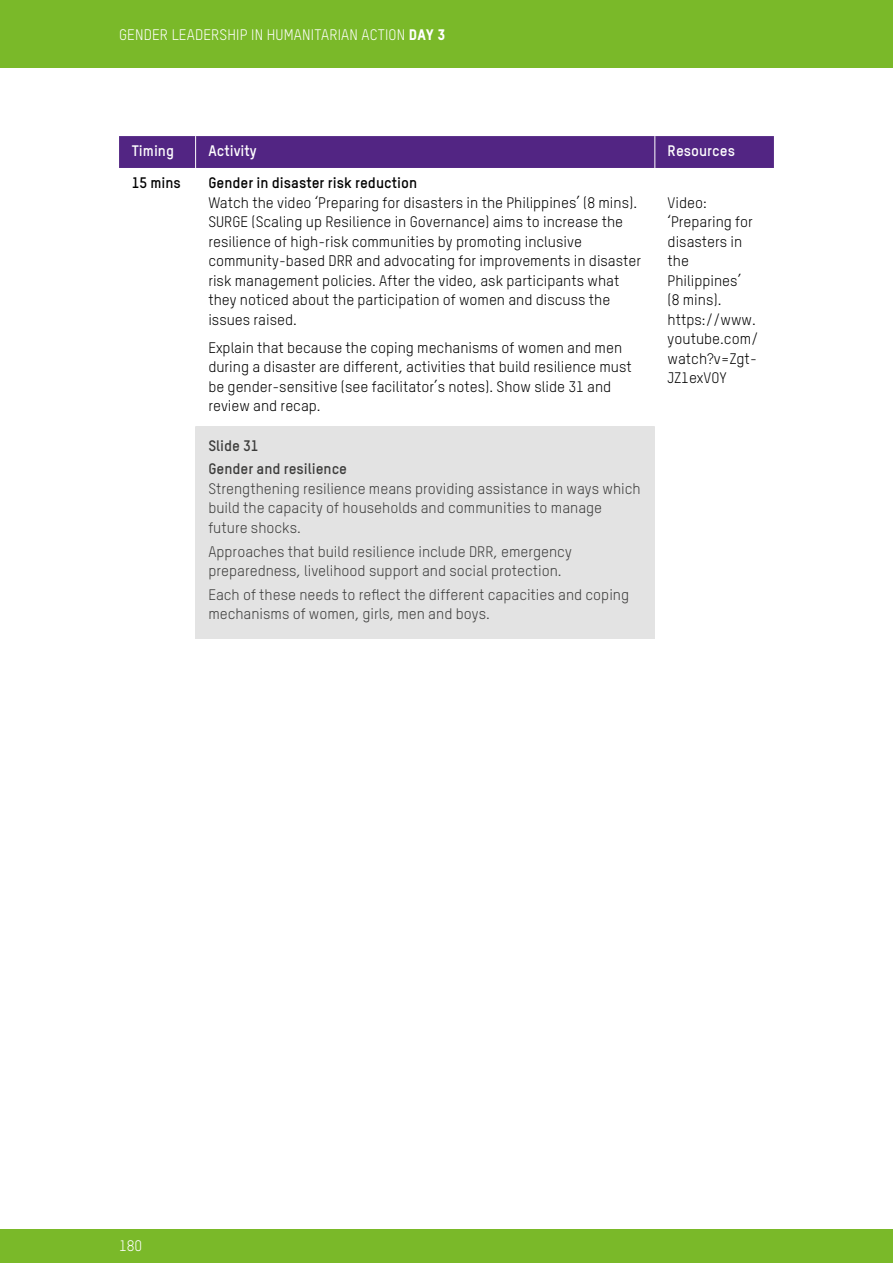
<style>
.page{position:relative;width:893px;height:1263px;background:#fff}
.page>*{position:absolute;margin:0;border:0;box-sizing:border-box;transform-origin:0 0}
.t1{font:15px/19.5px "Oxfam TSTARPRO";color:#000}
.t2{font:15px/19.5px "Oxfam TSTARPRO";color:#3c3c3b}
.t3{font:15px "Oxfam TSTARPRO";letter-spacing:.01em;color:#fff}
.t4{font:700 15px "Oxfam TSTARPRO";color:#000}
.t5{font:700 15px/23.7px "Oxfam TSTARPRO";color:#3c3c3b}
.t6{font:700 15px "Oxfam TSTARPRO";color:#fff}
.s1{font-family:"Oxfam TSTARPRO Headline"}
</style>
<div class="page">
<div style="left:0;top:1229px;width:893px;height:34px;background:#7ab929"></div>
<div style="left:0;top:0;width:893px;height:68px;background:#7ab929"></div>
<div style="left:119px;top:136px;width:655px;height:32px;background:#522583"></div>
<div style="left:196px;top:426px;width:459px;height:213px;background:#e3e3e3"></div>
<hr style="left:195px;top:136px;width:1px;height:32px;background:#fff">
<hr style="left:654px;top:136px;width:1px;height:32px;background:#fff">
<p class="t3" style="left:119px;top:26px;width:328px">GENDER LEADERSHIP IN HUMANITARIAN ACTION <span class="s1">DAY 3</span></p>
<p class="t6" style="left:132px;top:141px;width:44px">Timing</p>
<p class="t6" style="left:208px;top:141px;width:50px">Activity</p>
<p class="t6" style="left:668px;top:141px;width:69px">Resources</p>
<p class="t4" style="left:132px;top:173px;width:51px">15 mins</p>
<p class="t4" style="left:208px;top:173px;width:210px">Gender in disaster risk reduction</p>
<p class="t1" style="left:208px;top:192px;width:434px">Watch the video ‘Preparing for disasters in the Philippines’ (8 mins).<br>SURGE (Scaling up Resilience in Governance) aims to increase the resilience of high-risk communities by promoting inclusive community-based DRR and advocating for improvements in disaster risk management policies. After the video, ask participants what they noticed about the participation of women and discuss the issues raised.</p>
<p class="t1" style="left:208px;top:337px;width:425px">Explain that because the coping mechanisms of women and men during a disaster are different, activities that build resilience must be gender-sensitive (see facilitator’s notes). Show slide 31 and review and recap.</p>
<p class="t1" style="left:668px;top:192px;width:92px">Video: ‘Preparing for disasters in the<br>Philippines’<br>(8 mins). https://www. youtube.com/ watch?v=Zgt-<br>JZ1exVOY</p>
<p class="t5" style="left:208px;top:433px;width:140px">Slide 31<br>Gender and resilience</p>
<p class="t2" style="left:208px;top:479px;width:434px">Strengthening resilience means providing assistance in ways which build the capacity of households and communities to manage future shocks.</p>
<p class="t2" style="left:208px;top:541px;width:365px">Approaches that build resilience include DRR, emergency preparedness, livelihood support and social protection.</p>
<p class="t2" style="left:208px;top:585px;width:422px">Each of these needs to reflect the different capacities and coping mechanisms of women, girls, men and boys.</p>
<p class="t3" style="left:119px;top:1237px;width:25px">180</p>
</div>
